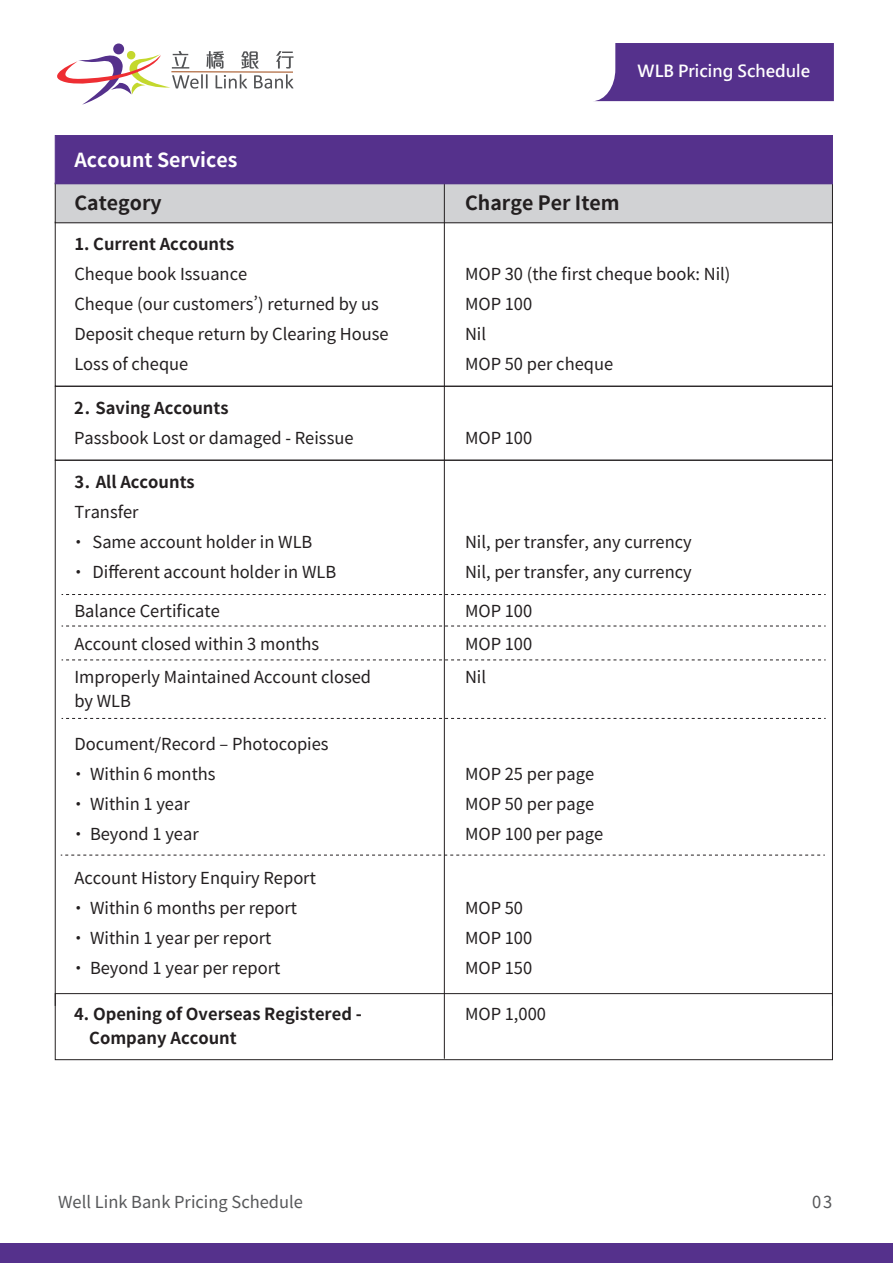
<style>
.page{position:relative;width:893px;height:1263px;background:#fff}
.page>*{position:absolute;margin:0;border:0;box-sizing:border-box;transform-origin:0 0}
.t1{font:700 19.5px "Taipei Sans TC Beta";color:#231f20}
.t2{font:700 19.5px "Taipei Sans TC Beta";color:#fff}
.t3{font:16.5px/30px "Taipei Sans TC Beta";color:#231f20}
.t4{font:700 16.5px/24px "Taipei Sans TC Beta";color:#231f20}
.t5{font:16.5px "Taipei Sans TC Beta";color:#57585a}
.t6{font:700 16.5px "Microsoft Jheng Hei";color:#fff}
</style>
<div class="page">
<div style="left:113px;top:43px;width:11px;height:11px;background:#55318c;border-radius:50%"></div>
<svg style="left:57px;top:50px;width:236px;height:55px"></svg>
<div style="left:55px;top:386px;width:778px;height:74px;border:1px solid #231f20"></div>
<div style="left:55px;top:993px;width:778px;height:67px;border:1px solid #231f20"></div>
<svg style="left:62px;top:594px;width:764px;height:1px"></svg>
<svg style="left:62px;top:626px;width:764px;height:1px"></svg>
<svg style="left:62px;top:659px;width:764px;height:1px"></svg>
<svg style="left:62px;top:718px;width:764px;height:1px"></svg>
<svg style="left:61px;top:855px;width:764px;height:1px"></svg>
<div style="left:55px;top:183px;width:778px;height:40px;background:#d1d2d4;border:1px solid #231f20"></div>
<hr style="left:444px;top:183px;width:1px;height:876px;background:#231f20">
<div style="left:0;top:1244px;width:893px;height:19px;background:#55318c"></div>
<div style="left:55px;top:135px;width:778px;height:49px;background:#55318c"></div>
<svg style="left:595px;top:43px;width:239px;height:58px;background:#614094"></svg>
<p class="t6" style="left:638px;top:60px;width:174px">WLB Pricing Schedule</p>
<p class="t2" style="left:74px;top:149px;width:165px">Account Services</p>
<p class="t1" style="left:74px;top:192px;width:89px">Category</p>
<p class="t1" style="left:465px;top:192px;width:156px">Charge Per Item</p>
<p class="t4" style="left:74px;top:232px;width:161px">1. Current Accounts</p>
<p class="t3" style="left:74px;top:259px;width:316px">Cheque book Issuance<br>Cheque (our customers’) returned by us<br>Deposit cheque return by Clearing House<br>Loss of cheque</p>
<p class="t3" style="left:465px;top:259px;width:267px">MOP 30 (the first cheque book: Nil)<br>MOP 100<br>Nil<br>MOP 50 per cheque</p>
<p class="t4" style="left:74px;top:396px;width:156px">2. Saving Accounts</p>
<p class="t3" style="left:74px;top:423px;width:281px">Passbook Lost or damaged - Reissue</p>
<p class="t3" style="left:465px;top:423px;width:69px">MOP 100</p>
<p class="t4" style="left:74px;top:471px;width:122px">3. All Accounts</p>
<p class="t3" style="left:70px;top:498px;width:268px">Transfer<br>・ Same account holder in WLB<br>・ Different account holder in WLB</p>
<p class="t3" style="left:74px;top:595px;width:298px;line-height:33px">Balance Certificate<br>Account closed within 3 months<br>Improperly Maintained Account closed</p>
<p class="t3" style="left:74px;top:686px;width:58px">by WLB</p>
<p class="t3" style="left:70px;top:730px;width:260px">Document/Record ‒ Photocopies・ Within 6 months<br>・ Within 1 year<br>・ Beyond 1 year</p>
<p class="t3" style="left:70px;top:863px;width:247px">Account History Enquiry Report・ Within 6 months per report・ Within 1 year per report<br>・ Beyond 1 year per report</p>
<p class="t4" style="left:89px;top:1002px;width:274px;text-indent:-15px">4. Opening of Overseas Registered -<br>Company Account</p>
<p class="t5" style="left:58px;top:1192px;width:246px">Well Link Bank Pricing Schedule</p>
<p class="t3" style="left:465px;top:528px;width:228px">Nil, per transfer, any currency<br>Nil, per transfer, any currency</p>
<p class="t3" style="left:465px;top:595px;width:69px;line-height:33px;text-align:justify">MOP 100<br>MOP 100<br>Nil</p>
<p class="t3" style="left:465px;top:760px;width:140px">MOP 25 per page<br>MOP 50 per page<br>MOP 100 per page</p>
<p class="t3" style="left:465px;top:893px;width:69px">MOP 50<br>MOP 100<br>MOP 150</p>
<p class="t3" style="left:465px;top:999px;width:82px">MOP 1,000</p>
<p class="t5" style="left:812px;top:1192px;width:21px">03</p>
</div>
